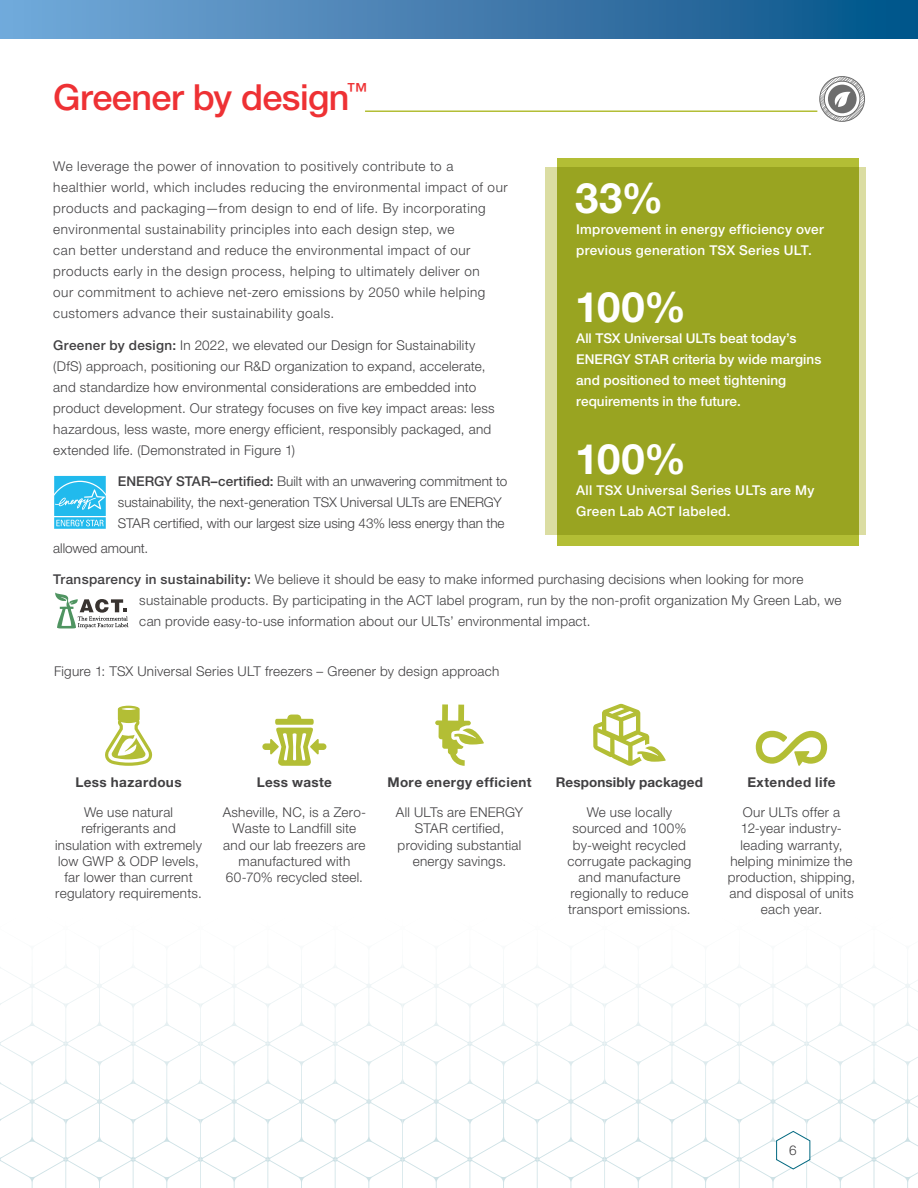
<style>
.page{position:relative;width:918px;height:1188px;background:#fff}
.page>*{position:absolute;margin:0;border:0;box-sizing:border-box;transform-origin:0 0}
.t1{font:700 42px "Helvetica Neue LTW1 G";letter-spacing:.015em;color:#fff}
.t2{font:500 36px "Helvetica Neue LTW1 G";letter-spacing:-.015em;color:#ee3134}
.t3{font:300 13.5px/16.2px "Helvetica Neue LTW1 G";letter-spacing:.02em;color:#414042;text-align:center}
.t4{font:300 13.5px/21px "Helvetica Neue LTW1 G";letter-spacing:.04em;color:#414042}
.t5{font:500 13.5px/21px "Helvetica Neue LTW1 G";letter-spacing:.01em;color:#fff}
.t6{font:300 13.5px/21px "Helvetica Neue LTW1 G";color:#414042}
.t7{font:700 13.5px "Helvetica Neue LTW1 G";letter-spacing:.025em;color:#414042}
.s1{font-weight:500}
</style>
<div class="page">
<div style="left:0;top:0;width:918px;height:39px;background:linear-gradient(to right,#79a9d9,#085387)"></div>
<div style="left:557px;top:158px;width:302px;height:387px;background:#b3be35"></div>
<div style="left:545px;top:167px;width:321px;height:368px;background:#99a421"></div>
<svg style="left:819px;top:76px;width:46px;height:46px"></svg>
<svg style="left:55px;top:593px;width:74px;height:35px"></svg>
<svg style="left:756px;top:731px;width:71px;height:35px"></svg>
<svg style="left:105px;top:706px;width:48px;height:60px"></svg>
<svg style="left:262px;top:715px;width:64px;height:51px"></svg>
<svg style="left:593px;top:704px;width:73px;height:62px"></svg>
<svg style="left:435px;top:704px;width:49px;height:62px"></svg>
<hr style="left:365px;top:110px;width:452px;height:2px;background:#b3be35">
<svg style="left:54px;top:475px;width:52px;height:54px;background:#49c6f0"></svg>
<svg style="left:0;top:965px;width:918px;height:223px"></svg>
<h2 class="t2" style="left:53px;top:76px;width:315px">Greener by design<sup>™</sup></h2>
<p class="t4" style="left:53px;top:156px;width:456px">We leverage the power of innovation to positively contribute to a healthier world, which includes reducing the environmental impact of our products and packaging—from design to end of life. By incorporating environmental sustainability principles into each design step, we<br>can better understand and reduce the environmental impact of our products early in the design process, helping to ultimately deliver on<br>our commitment to achieve net-zero emissions by 2050 while helping customers advance their sustainability goals.</p>
<p class="t3" style="left:53px;top:334px;width:443px;line-height:21px;text-align:left"><span class="s1">Greener by design:</span> In 2022, we elevated our Design for Sustainability (DfS) approach, positioning our R&amp;D organization to expand, accelerate, and standardize how environmental considerations are embedded into product development. Our strategy focuses on five key impact areas: less hazardous, less waste, more energy efficient, responsibly packaged, and extended life. (Demonstrated in Figure 1)</p>
<p class="t6" style="left:118px;top:471px;width:391px"><span class="s1">ENERGY STAR–certified:</span> Built with an unwavering commitment to sustainability, the next-generation TSX Universal ULTs are ENERGY<br>STAR certified, with our largest size using 43% less energy than the</p>
<h1 class="t1" style="left:575px;top:172px;width:90px">33%</h1>
<p class="t5" style="left:576px;top:218px;width:249px">Improvement in energy efficiency over previous generation TSX Series ULT.</p>
<h1 class="t1" style="left:575px;top:281px;width:112px">100%</h1>
<p class="t5" style="left:576px;top:328px;width:247px">All TSX Universal ULTs beat today’s ENERGY STAR criteria by wide margins and positioned to meet tightening requirements in the future.</p>
<h1 class="t1" style="left:575px;top:433px;width:112px">100%</h1>
<p class="t5" style="left:576px;top:479px;width:240px">All TSX Universal Series ULTs are My<br>Green Lab ACT labeled.</p>
<p class="t6" style="left:53px;top:537px;width:97px">allowed amount.</p>
<p class="t3" style="left:139px;top:569px;width:704px;line-height:21px;text-align:left;text-indent:-86px"><span class="s1">Transparency in sustainability:</span> We believe it should be easy to make informed purchasing decisions when looking for more sustainable products. By participating in the ACT label program, run by the non-profit organization My Green Lab, we can provide easy-to-use information about our ULTs’ environmental impact.</p>
<p class="t3" style="left:54px;top:663px;width:447px">Figure 1: TSX Universal Series ULT freezers – Greener by design approach</p>
<p class="t7" style="left:76px;top:774px;width:108px">Less hazardous</p>
<p class="t3" style="left:55px;top:804px;width:148px">We use natural refrigerants and insulation with extremely low GWP &amp; ODP levels, far lower than current regulatory requirements.</p>
<p class="t3" style="left:223px;top:804px;width:145px">Asheville, NC, is a Zero-<br>Waste to Landfill site and our lab freezers are manufactured with<br>60-70% recycled steel.</p>
<p class="t3" style="left:396px;top:804px;width:129px">All ULTs are ENERGY<br>STAR certified, providing substantial energy savings.</p>
<p class="t3" style="left:567px;top:804px;width:126px">We use locally sourced and 100% by-weight recycled corrugate packaging and manufacture regionally to reduce transport emissions.</p>
<p class="t3" style="left:728px;top:804px;width:129px">Our ULTs offer a<br>12-year industry&shy;leading warranty, helping minimize the production, shipping, and disposal of units each year.</p>
<p class="t7" style="left:257px;top:774px;width:77px">Less waste</p>
<p class="t7" style="left:387px;top:774px;width:146px">More energy efficient</p>
<p class="t7" style="left:556px;top:774px;width:149px">Responsibly packaged</p>
<p class="t7" style="left:747px;top:774px;width:90px">Extended life</p>
<p class="t3" style="left:789px;top:1142px;width:9px">6</p>
</div>
